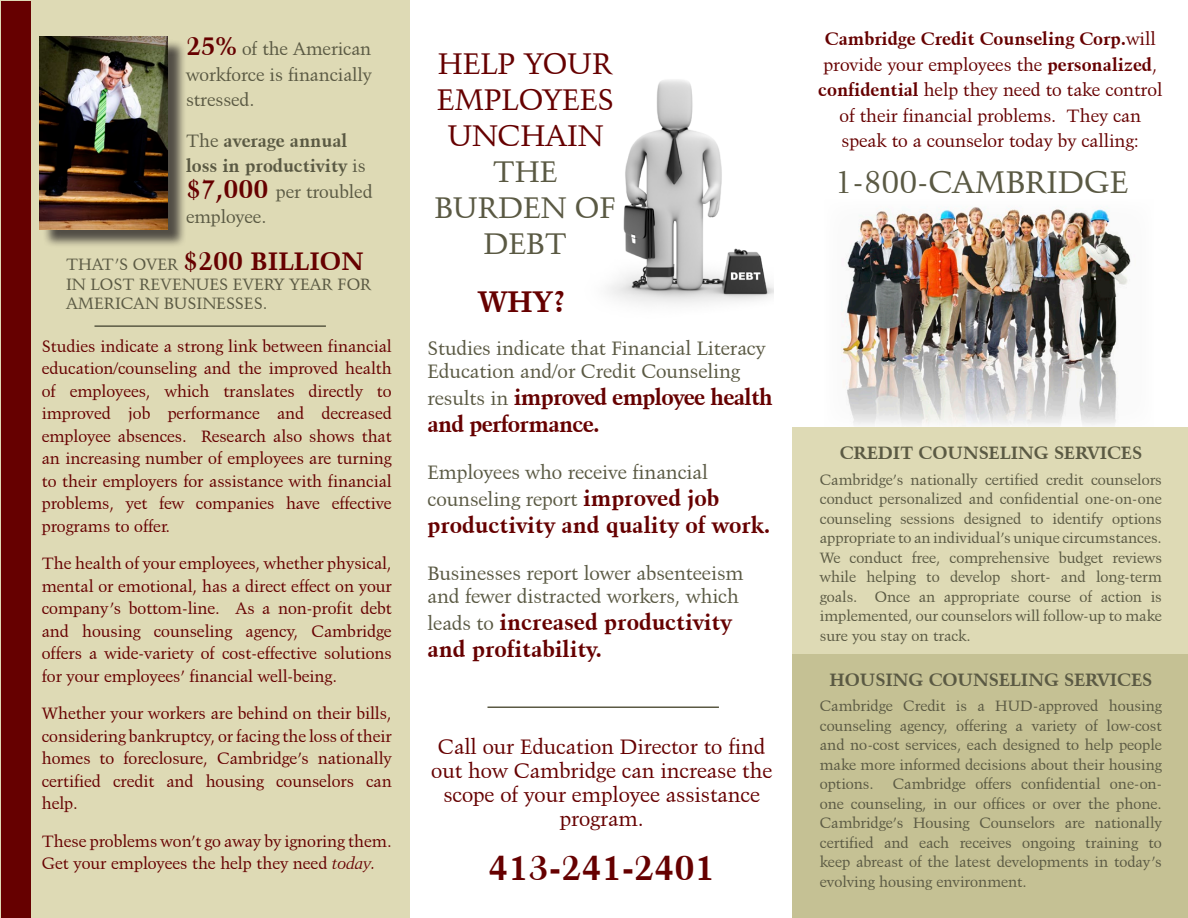
<style>
.page{position:relative;width:1188px;height:918px;background:#fff}
.page>*{position:absolute;margin:0;border:0;box-sizing:border-box;transform-origin:0 0}
.t1{font:700 34.5px "Kuenstler 480 BT";color:#600}
.t2{font:31.5px "Kuenstler 480 BT";color:#5a5943}
.t3{font:30px/36px "Kuenstler 480 BT";color:#600}
.t4{font:30px/36px "Kuenstler 480 BT";color:#5a5943;text-align:center}
.t5{font:700 30px "Kuenstler 480 BT";color:#600}
.t6{font:700 25.5px "Kuenstler 480 BT";color:#600}
.t7{font:700 22.5px/27px "Kuenstler 480 BT";color:#600}
.t8{font:700 22.5px/27px "Kuenstler 480 BT";letter-spacing:-.03em;color:#600}
.t9{font:21px/24px "Kuenstler 480 BT";color:#600;text-align:center}
.t10{font:19.5px/23.4px "Kuenstler 480 BT";color:#5a5943}
.t11{font:18px/25.5px "Kuenstler 480 BT";color:#600;text-align:center}
.t12{font:700 18px/25.5px "Kuenstler 480 BT";color:#5a5943}
.t13{font:18px/25.5px "Kuenstler 480 BT";color:#5a5943;text-align:justify}
.t14{font:16.5px/22.5px "Kuenstler 480 BT";color:#600;text-align:justify}
.t15{font:16.5px/19.8px "Kuenstler 480 BT";color:#5a5943}
.t16{font:15px/19.5px "Kuenstler 480 BT";color:#5a5943;text-align:justify}
.s1{font-weight:700;font-size:25.5px;color:#600}
.s2{font-weight:400}
.s3{font-size:25.5px;color:#600}
.s4{font-weight:400;font-size:16.5px;color:#5a5943}
.s5{font-style:italic}
.s6{color:#5a5943}
.s7{font-weight:400;font-size:19.5px;color:#5a5943}
.s8{font-weight:700;font-size:22.5px;color:#600}
.s9{font-weight:700}
</style>
<div class="page">
<img style="left:825px;top:207px;width:329px;height:221px">
<div style="left:792px;top:428px;width:396px;height:229px;background:#dedab5"></div>
<div style="left:792px;top:654px;width:396px;height:264px;background:#c5c194"></div>
<div style="left:1px;top:0;width:409px;height:917px;background:#dedab5"></div>
<hr style="left:94px;top:325px;width:232px;height:2px;background:#5a5943">
<hr style="left:488px;top:706px;width:231px;height:2px;background:#5a5943">
<div style="left:1px;top:1px;width:29px;height:916px;background:#600"></div>
<div style="left:42px;top:39px;width:144px;height:208px;background:#231f20;opacity:.75"></div>
<img style="left:39px;top:37px;width:129px;height:192px">
<img style="left:608px;top:80px;width:166px;height:224px">
<p class="t13" style="left:186px;top:36px;width:187px"><span class="s1">25%</span> of the American workforce is financially stressed.</p>
<p class="t12" style="left:186px;top:128px;width:188px"><span class="s2">The</span> average annual loss in productivity <span class="s2">is </span><span class="s3">$7,000</span> <span class="s2">per troubled employee.</span></p>
<h2 class="t6" style="left:66px;top:245px;width:299px"><span class="s4">THAT’S OVER</span> $200 BILLION</h2>
<p class="t15" style="left:66px;top:274px;width:307px">IN LOST REVENUES EVERY YEAR FOR<br>AMERICAN BUSINESSES.</p>
<p class="t14" style="left:42px;top:334px;width:351px">Studies indicate a strong link between financial education/counseling and the improved health of employees, which translates directly to improved job performance and decreased employee absences. Research also shows that an increasing number of employees are turning to their employers for assistance with financial problems, yet few companies have effective programs to offer.</p>
<p class="t14" style="left:42px;top:552px;width:351px">The health of your employees, whether physical, mental or emotional, has a direct effect on your company’s bottom-line. As a non-profit debt and housing counseling agency, Cambridge offers a wide-variety of cost-effective solutions for your employees’ financial well-being.</p>
<p class="t14" style="left:42px;top:702px;width:351px">Whether your workers are behind on their bills, considering bankruptcy, or facing the loss of their homes to foreclosure, Cambridge’s nationally certified credit and housing counselors can help.</p>
<p class="t14" style="left:42px;top:829px;width:351px">These problems won’t go away by ignoring them.<br>Get your employees the help they need <span class="s5">today.</span></p>
<p class="t3" style="left:437px;top:45px;width:179px">HELP YOUR<br>EMPLOYEES</p>
<p class="t3" style="left:447px;top:117px;width:157px;text-align:center">UNCHAIN<br><span class="s6">THE</span></p>
<h2 class="t4" style="left:434px;top:189px;width:183px">BURDEN OF<br>DEBT</h2>
<p class="t5" style="left:478px;top:283px;width:89px">WHY?</p>
<p class="t10" style="left:428px;top:336px;width:339px">Studies indicate that Financial Literacy<br>Education and/or Credit Counseling</p>
<p class="t8" style="left:428px;top:383px;width:347px"><span class="s7">results in</span> improved employee health and performance.</p>
<p class="t10" style="left:428px;top:458px;width:293px;line-height:27px">Employees who receive financial counseling report <span class="s8">improved job</span></p>
<p class="t7" style="left:427px;top:511px;width:344px">productivity and quality of work.</p>
<p class="t10" style="left:428px;top:561px;width:317px">Businesses report lower absenteeism and fewer distracted workers, which</p>
<p class="t7" style="left:427px;top:608px;width:306px"><span class="s7">leads to</span> increased productivity and profitability.</p>
<p class="t9" style="left:431px;top:735px;width:342px">Call our Education Director to find out how Cambridge can increase the scope of your employee assistance program.</p>
<p class="t1" style="left:488px;top:847px;width:228px">413-241-2401</p>
<p class="t11" style="left:818px;top:26px;width:346px"><span class="s9">Cambridge Credit Counseling Corp.</span>will provide your employees the <span class="s9">personalized</span>, <span class="s9">confidential</span> help they need to take control of their financial problems. They can speak to a counselor today by calling:</p>
<h1 class="t2" style="left:835px;top:162px;width:295px">1-800-CAMBRIDGE</h1>
<h4 class="t12" style="left:840px;top:440px;width:304px">CREDIT COUNSELING SERVICES</h4>
<p class="t16" style="left:820px;top:470px;width:344px">Cambridge’s nationally certified credit counselors conduct personalized and confidential one-on-one counseling sessions designed to identify options appropriate to an individual’s unique circumstances.<br>We conduct free, comprehensive budget reviews while helping to develop short- and long-term goals. Once an appropriate course of action is implemented, our counselors will follow-up to make sure you stay on track.</p>
<h4 class="t12" style="left:830px;top:666px;width:324px">HOUSING COUNSELING SERVICES</h4>
<p class="t16" style="left:820px;top:696px;width:343px">Cambridge Credit is a HUD-approved housing counseling agency, offering a variety of low-cost and no-cost services, each designed to help people make more informed decisions about their housing options.</p>
<p class="t16" style="left:820px;top:774px;width:344px;text-indent:73px">Cambridge offers confidential one-on&shy;one counseling, in our offices or over the phone.<br>Cambridge’s Housing Counselors are nationally certified and each receives ongoing training to keep abreast of the latest developments in today’s evolving housing environment.</p>
</div>
